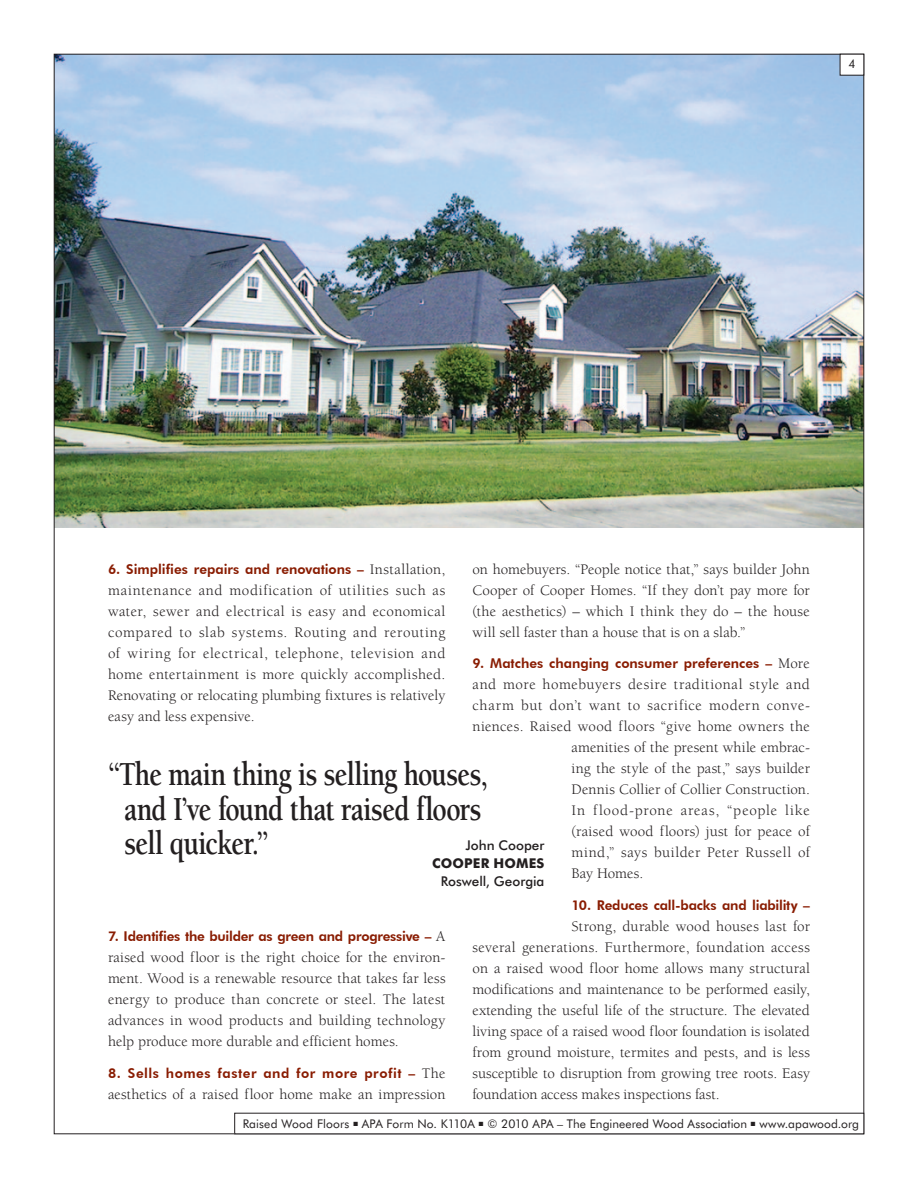
<style>
.page{position:relative;width:918px;height:1188px;background:#fff}
.page>*{position:absolute;margin:0;border:0;box-sizing:border-box;transform-origin:0 0}
.CaseStudyHead{font:700 34.5px/34.5px "Berkeley";letter-spacing:-.025em;color:#231f20;scale:.8 1}
.BodyText{font:15px/21px "Berkeley";letter-spacing:.015em;color:#231f20;text-align:justify}
.BodyText-2{font:15px "Berkeley";letter-spacing:.035em;color:#231f20}
.BodyText-3{font:15px "Berkeley";letter-spacing:.045em;color:#231f20}
.BodyText-4{font:15px "Berkeley";letter-spacing:.06em;color:#231f20}
.BodyText-5{font:800 13.5px "Futura BT";letter-spacing:-.005em;color:#891c02}
.BodyText-6{font:800 13.5px "Futura BT";letter-spacing:.035em;color:#891c02}
.BuilderInfo{font:500 13.5px "Futura BT";color:#231f20}
.BuilderInfo-2{font:700 13.5px "Futura BT";letter-spacing:.01em;color:#231f20}
.t1{font:12px "Futura BT";letter-spacing:.005em;color:#231f20}
.s1{font-family:"Berkeley";font-weight:400;font-size:15px;color:#231f20}
</style>
<div class="page">
<img style="left:56px;top:56px;width:806px;height:472px">
<div style="left:840px;top:54px;width:24px;height:21px;background:#fff"></div>
<p class="t1" style="left:848px;top:56px;width:9px">4</p>
<p class="BodyText-5" style="left:108px;top:561px;width:339px">6. Simplifies repairs and renovations – <span class="s1">Installation,</span></p>
<p class="BodyText" style="left:108px;top:580px;width:339px">maintenance and modification of utilities such as water, sewer and electrical is easy and economical compared to slab systems. Routing and rerouting of wiring for electrical, telephone, television and home entertainment is more quickly accomplished.<br>Renovating or relocating plumbing fixtures is relatively easy and less expensive.</p>
<p class="BodyText" style="left:472px;top:559px;width:339px">on homebuyers. “People notice that,” says builder John Cooper of Cooper Homes. “If they don’t pay more for (the aesthetics) – which I think they do – the house will sell faster than a house that is on a slab.”</p>
<p class="BodyText-5" style="left:472px;top:655px;width:339px">9. Matches changing consumer preferences – <span class="s1">More</span></p>
<p class="BodyText-2" style="left:472px;top:677px;width:339px">and more homebuyers desire traditional style and</p>
<p class="BodyText-3" style="left:472px;top:698px;width:339px">charm but don’t want to sacrifice modern conve-</p>
<p class="BodyText" style="left:472px;top:716px;width:339px">niences. Raised wood floors “give home owners the</p>
<p class="BodyText" style="left:572px;top:737px;width:240px">amenities of the present while embrac-</p>
<p class="BodyText" style="left:572px;top:758px;width:240px">ing the style of the past,” says builder</p>
<p class="BodyText" style="left:572px;top:779px;width:240px">Dennis Collier of Collier Construction.</p>
<p class="BodyText-4" style="left:572px;top:803px;width:240px">In flood-prone areas, “people like</p>
<p class="BodyText" style="left:572px;top:821px;width:240px">(raised wood floors) just for peace of</p>
<p class="BodyText" style="left:572px;top:842px;width:240px">mind,” says builder Peter Russell of</p>
<p class="BodyText" style="left:572px;top:863px;width:73px">Bay Homes.</p>
<p class="BodyText-5" style="left:572px;top:897px;width:240px">10. Reduces call-backs and liability –</p>
<p class="BodyText" style="left:472px;top:916px;width:339px;text-indent:99px">Strong, durable wood houses last for several generations. Furthermore, foundation access on a raised wood floor home allows many structural modifications and maintenance to be performed easily, extending the useful life of the structure. The elevated living space of a raised wood floor foundation is isolated from ground moisture, termites and pests, and is less susceptible to disruption from growing tree roots. Easy foundation access makes inspections fast.</p>
<p class="CaseStudyHead" style="left:124px;top:758px;width:456px;text-indent:-16px">“The main thing is selling houses, and I’ve found that raised floors sell quicker.”</p>
<p class="BuilderInfo" style="left:465px;top:837px;width:81px">John Cooper</p>
<p class="BuilderInfo-2" style="left:432px;top:855px;width:114px">COOPER HOMES</p>
<p class="BuilderInfo" style="left:441px;top:873px;width:105px">Roswell, Georgia</p>
<p class="BodyText-5" style="left:108px;top:928px;width:339px">7. Identifies the builder as green and progressive – <span class="s1">A</span></p>
<p class="BodyText" style="left:108px;top:947px;width:339px">raised wood floor is the right choice for the environ&shy;ment. Wood is a renewable resource that takes far less energy to produce than concrete or steel. The latest advances in wood products and building technology help produce more durable and efficient homes.</p>
<p class="BodyText-6" style="left:108px;top:1065px;width:339px">8. Sells homes faster and for more profit – <span class="s1">The</span></p>
<p class="BodyText" style="left:108px;top:1084px;width:339px">aesthetics of a raised floor home make an impression</p>
<p class="t1" style="left:243px;top:1117px;width:618px">Raised Wood Floors ■ APA Form No. K110A ■ © 2010 APA – The Engineered Wood Association ■ www.apawood.org</p>
</div>
